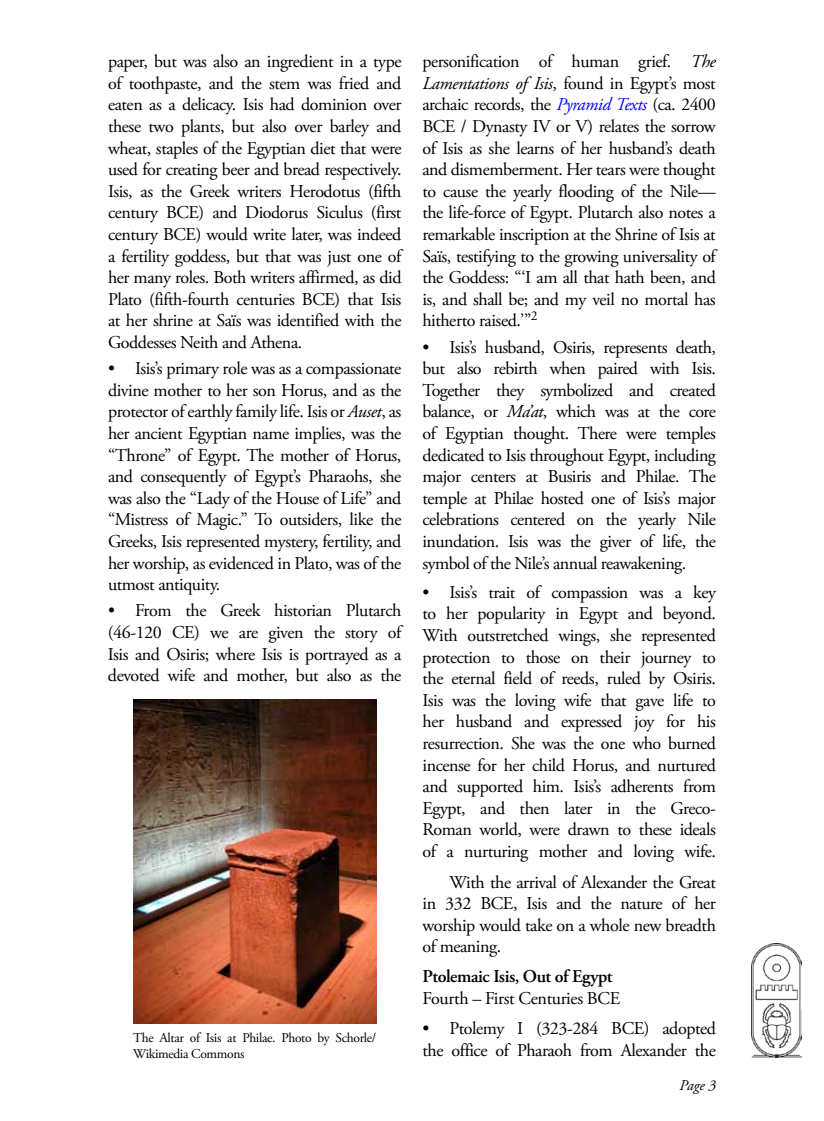
<style>
.page{position:relative;width:824px;height:1121px;background:#fff}
.page>*{position:absolute;margin:0;border:0;box-sizing:border-box;transform-origin:0 0}
.t1{font:18px/21.6px "Adobe Garamond Pro";letter-spacing:-.025em;color:#000;text-align:justify}
.t2{font:600 18px "Adobe Garamond Pro";letter-spacing:-.025em;color:#000}
.t3{font:italic 15px "Adobe Garamond Pro";color:#000}
.t4{font:13.5px/16.2px "Adobe Garamond Pro";letter-spacing:-.025em;color:#000}
.s1{font-style:italic}
.s2{font-style:italic;color:#00f}
</style>
<div class="page">
<img style="left:751px;top:943px;width:50px;height:115px">
<img style="left:133px;top:699px;width:243px;height:324px">
<p class="t1" style="left:108px;top:51px;width:295px">paper, but was also an ingredient in a type of toothpaste, and the stem was fried and eaten as a delicacy. Isis had dominion over these two plants, but also over barley and wheat, staples of the Egyptian diet that were used for creating beer and bread respectively.<br>Isis, as the Greek writers Herodotus (fifth century BCE) and Diodorus Siculus (first century BCE) would write later, was indeed a fertility goddess, but that was just one of her many roles. Both writers affirmed, as did Plato (fifth-fourth centuries BCE) that Isis at her shrine at Saïs was identified with the Goddesses Neith and Athena.</p>
<p class="t1" style="left:108px;top:358px;width:295px">• Isis’s primary role was as a compassionate divine mother to her son Horus, and as the protector of earthly family life. Isis or <span class="s1">Auset</span>, as her ancient Egyptian name implies, was the “Throne” of Egypt. The mother of Horus, and consequently of Egypt’s Pharaohs, she was also the “Lady of the House of Life” and “Mistress of Magic.” To outsiders, like the Greeks, Isis represented mystery, fertility, and her worship, as evidenced in Plato, was of the utmost antiquity.</p>
<p class="t1" style="left:108px;top:600px;width:295px">• From the Greek historian Plutarch (46-120 CE) we are given the story of Isis and Osiris; where Isis is portrayed as a devoted wife and mother, but also as the</p>
<p class="t4" style="left:133px;top:1030px;width:244px">The Altar of Isis at Philae. Photo by Schorle/<br>Wikimedia Commons</p>
<p class="t1" style="left:422px;top:51px;width:295px">personification of human grief. <span class="s1">The Lamentations of Isis</span>, found in Egypt’s most archaic records, the <span class="s2">Pyramid Texts</span> (ca. 2400<br>BCE / Dynasty IV or V) relates the sorrow of Isis as she learns of her husband’s death and dismemberment. Her tears were thought to cause the yearly flooding of the Nile— the life-force of Egypt. Plutarch also notes a remarkable inscription at the Shrine of Isis at Saïs, testifying to the growing universality of the Goddess: “‘I am all that hath been, and is, and shall be; and my veil no mortal has hitherto raised.’”<sup>2</sup></p>
<p class="t1" style="left:422px;top:336px;width:295px">• Isis’s husband, Osiris, represents death, but also rebirth when paired with Isis.<br>Together they symbolized and created balance, or <span class="s1">Ma’at</span>, which was at the core of Egyptian thought. There were temples dedicated to Isis throughout Egypt, including major centers at Busiris and Philae. The temple at Philae hosted one of Isis’s major celebrations centered on the yearly Nile inundation. Isis was the giver of life, the symbol of the Nile’s annual reawakening.</p>
<p class="t1" style="left:422px;top:582px;width:295px">• Isis’s trait of compassion was a key to her popularity in Egypt and beyond.<br>With outstretched wings, she represented protection to those on their journey to the eternal field of reeds, ruled by Osiris.<br>Isis was the loving wife that gave life to her husband and expressed joy for his resurrection. She was the one who burned incense for her child Horus, and nurtured and supported him. Isis’s adherents from Egypt, and then later in the Greco-Roman world, were drawn to these ideals of a nurturing mother and loving wife.</p>
<p class="t1" style="left:422px;top:871px;width:295px;text-indent:27px">With the arrival of Alexander the Great in 332 BCE, Isis and the nature of her worship would take on a whole new breadth of meaning.</p>
<p class="t2" style="left:422px;top:966px;width:192px">Ptolemaic Isis, Out of Egypt</p>
<p class="t1" style="left:422px;top:987px;width:199px">Fourth – First Centuries BCE</p>
<p class="t1" style="left:422px;top:1018px;width:295px">• Ptolemy I (323-284 BCE) adopted the office of Pharaoh from Alexander the</p>
<p class="t3" style="left:679px;top:1075px;width:38px">Page 3</p>
</div>
